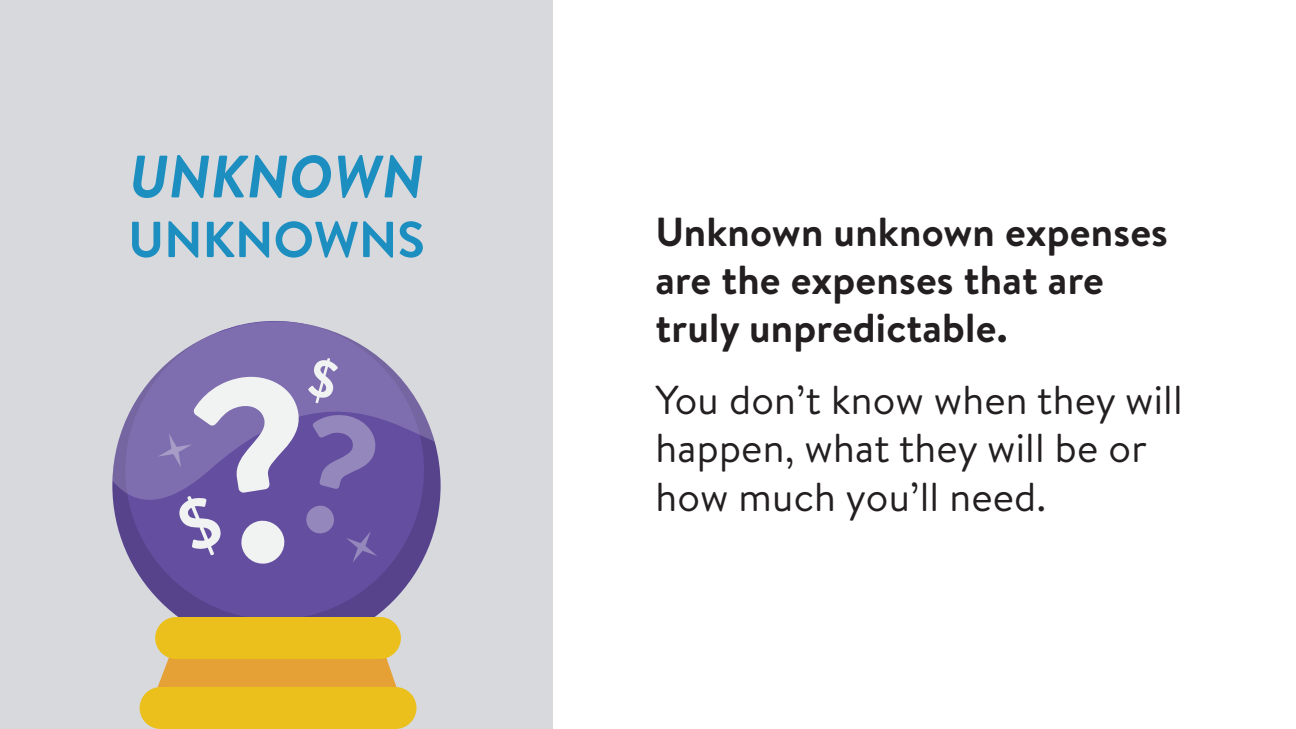
<style>
.page{position:relative;width:1296px;height:729px;background:#fff}
.page>*{position:absolute;margin:0;border:0;box-sizing:border-box;transform-origin:0 0}
.t1{font:italic 700 59.7px "Brandon Text";color:#1c8ec0}
.t2{font:700 50.55px "Brandon Text";color:#1c8ec0}
.t3{font:40.5px/48.4px "Brandon Text";letter-spacing:.005em;color:#231f20}
.t4{font:700 40.5px/48px "Brandon Text";letter-spacing:.005em;color:#231f20}
</style>
<div class="page">
<div style="left:0;top:0;width:553px;height:729px;background:#d7d9dd"></div>
<svg style="left:113px;top:443px;width:328px;height:206px"></svg>
<div style="left:125px;top:321px;width:299px;height:299px;background:#634e9f;border-radius:50%"></div>
<svg style="left:147px;top:653px;width:259px;height:39px;background:#e3a94e"></svg>
<div style="left:155px;top:617px;width:246px;height:42px;background:#ecc01c;border-radius:21px"></div>
<div style="left:140px;top:687px;width:276px;height:42px;background:#ecc01c;border-radius:21px"></div>
<svg style="left:112px;top:321px;width:323px;height:179px"></svg>
<svg style="left:158px;top:358px;width:219px;height:207px"></svg>
<h1 class="t1" style="left:129px;top:135px;width:296px">UNKNOWN</h1>
<p class="t2" style="left:128px;top:204px;width:298px">UNKNOWNS</p>
<p class="t4" style="left:656px;top:207px;width:514px">Unknown unknown expenses are the expenses that are truly unpredictable.</p>
<p class="t3" style="left:656px;top:374px;width:529px">You don’t know when they will happen, what they will be or how much you’ll need.</p>
</div>
